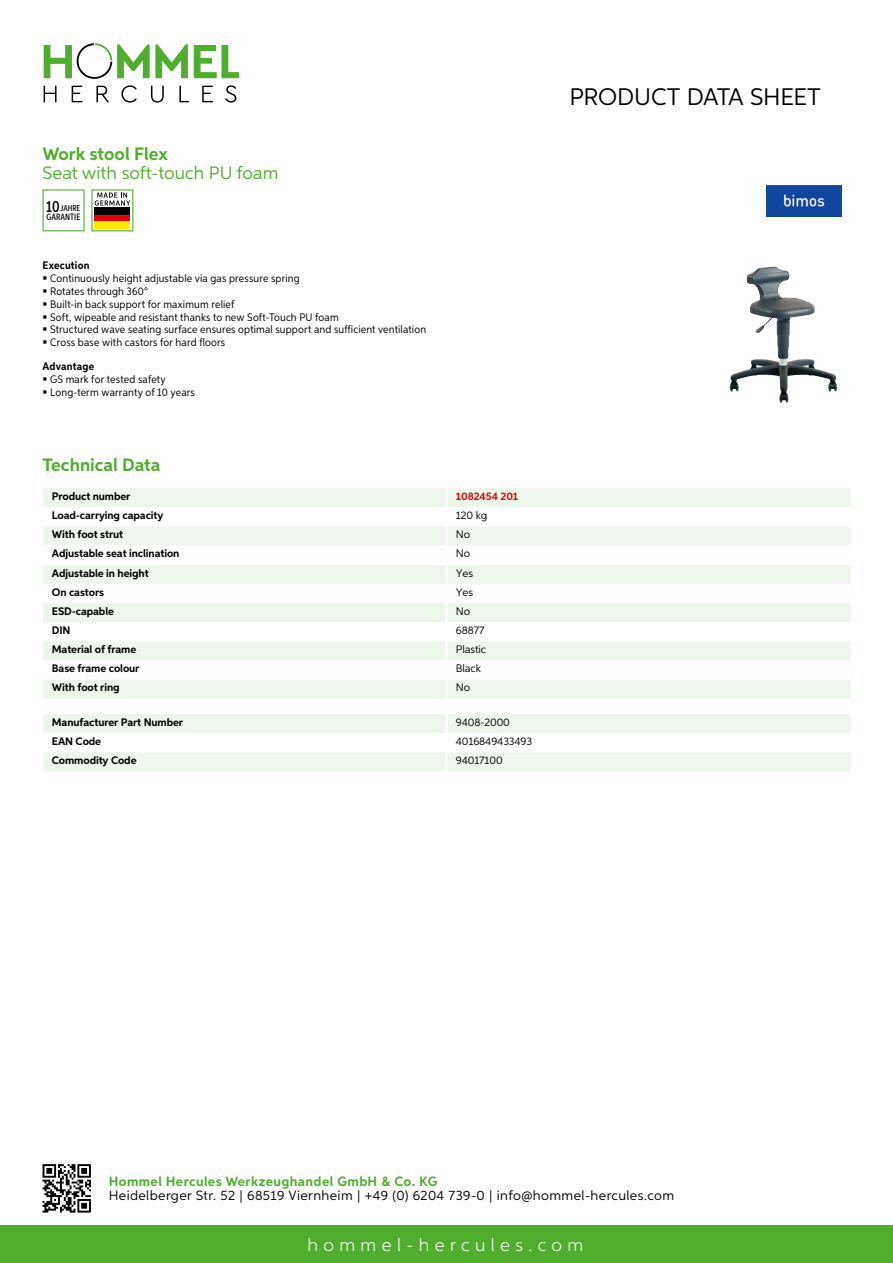
<style>
.page{position:relative;width:893px;height:1263px;background:#fff}
.page>*{position:absolute;margin:0;border:0;box-sizing:border-box;transform-origin:0 0}
.t1{font:24px "Aspira";letter-spacing:-.01em;color:#000}
.t2{font:700 18px "Aspira";color:#50ae2f}
.t3{font:18px "Aspira";color:#50ae2f}
.t4{font:300 18px "Aspira";letter-spacing:.3em;color:#fff}
.t5{font:13.5px "Aspira";letter-spacing:.03em;color:#000}
.t6{font:700 13.5px "Aspira";letter-spacing:.03em;color:#50ae2f}
.t7{font:10.95px/12.8px "Aspira Nar";letter-spacing:.015em;color:#000}
.t8{font:700 10.95px "Aspira";letter-spacing:-.01em;color:#000}
.t9{font:10.95px "Aspira";letter-spacing:-.01em;color:#000}
.t10{font:700 10.95px "Aspira Nar";letter-spacing:.015em;color:#000}
.t11{font:700 10.95px "Aspira";letter-spacing:-.01em;color:#cd1013}
.t12{font:500 9.15px "Aspira XX Nar";color:#000}
.t13{font:500 8.55px "Aspira XX Nar";color:#000}
.s1{font-size:16.35px}
</style>
<div class="page">
<div style="left:0;top:1226px;width:893px;height:37px;background:#50ae2f"></div>
<svg style="left:43px;top:1164px;width:48px;height:48px"></svg>
<svg style="left:194px;top:45px;width:45px;height:33px"></svg>
<svg style="left:44px;top:43px;width:144px;height:36px"></svg>
<svg style="left:44px;top:86px;width:13px;height:16px"></svg>
<svg style="left:72px;top:86px;width:10px;height:16px"></svg>
<svg style="left:96px;top:86px;width:13px;height:16px"></svg>
<svg style="left:121px;top:85px;width:16px;height:18px"></svg>
<svg style="left:151px;top:86px;width:13px;height:17px"></svg>
<svg style="left:179px;top:86px;width:10px;height:16px"></svg>
<svg style="left:202px;top:86px;width:11px;height:16px"></svg>
<svg style="left:225px;top:85px;width:11px;height:18px"></svg>
<div style="left:43px;top:488px;width:807px;height:211px;background:#eef7eb"></div>
<svg style="left:43px;top:507px;width:807px;height:172px"></svg>
<hr style="left:445px;top:488px;width:3px;height:19px;background:#fff">
<hr style="left:445px;top:507px;width:3px;height:19px;background:#fff">
<hr style="left:445px;top:526px;width:3px;height:19px;background:#fff">
<hr style="left:445px;top:545px;width:3px;height:20px;background:#fff">
<hr style="left:445px;top:565px;width:3px;height:19px;background:#fff">
<hr style="left:445px;top:584px;width:3px;height:19px;background:#fff">
<hr style="left:445px;top:603px;width:3px;height:19px;background:#fff">
<hr style="left:445px;top:622px;width:3px;height:19px;background:#fff">
<hr style="left:445px;top:641px;width:3px;height:19px;background:#fff">
<hr style="left:445px;top:660px;width:3px;height:19px;background:#fff">
<hr style="left:445px;top:679px;width:3px;height:20px;background:#fff">
<svg style="left:43px;top:714px;width:807px;height:57px"></svg>
<hr style="left:445px;top:752px;width:3px;height:19px;background:#fff">
<svg style="left:43px;top:189px;width:42px;height:42px"></svg>
<svg style="left:91px;top:189px;width:42px;height:42px"></svg>
<div style="left:95px;top:214px;width:35px;height:7px;background:#e3000b"></div>
<div style="left:95px;top:208px;width:35px;height:7px;background:#000"></div>
<div style="left:95px;top:221px;width:35px;height:7px;background:#ffed00"></div>
<img style="left:730px;top:266px;width:51px;height:126px">
<img style="left:766px;top:185px;width:76px;height:32px">
<h2 class="t2" style="left:43px;top:142px;width:127px">Work stool Flex</h2>
<h2 class="t3" style="left:43px;top:162px;width:237px">Seat with soft-touch PU foam</h2>
<p class="t13" style="left:46px;top:203px;width:36px"><span class="s1">10</span>JAHRE</p>
<p class="t12" style="left:47px;top:212px;width:35px">GARANTIE</p>
<p class="t10" style="left:43px;top:259px;width:49px">Execution</p>
<p class="t7" style="left:50px;top:272px;width:377px">Continuously height adjustable via gas pressure spring<br>Rotates through 360°<br>Built-in back support for maximum relief<br>Soft, wipeable and resistant thanks to new Soft-Touch PU foam<br>Structured wave seating surface ensures optimal support and sufficient ventilation Cross base with castors for hard floors</p>
<p class="t10" style="left:43px;top:360px;width:53px">Advantage</p>
<p class="t7" style="left:50px;top:373px;width:146px">GS mark for tested safety<br>Long-term warranty of 10 years</p>
<h2 class="t2" style="left:43px;top:454px;width:120px">Technical Data</h2>
<p class="t8" style="left:52px;top:490px;width:80px">Product number</p>
<p class="t11" style="left:456px;top:490px;width:64px">1082454 201</p>
<p class="t8" style="left:52px;top:509px;width:113px">Load-carrying capacity</p>
<p class="t9" style="left:456px;top:509px;width:33px">120 kg</p>
<p class="t8" style="left:52px;top:528px;width:73px">With foot strut</p>
<p class="t9" style="left:456px;top:528px;width:16px">No</p>
<p class="t8" style="left:52px;top:547px;width:129px">Adjustable seat inclination</p>
<p class="t9" style="left:456px;top:547px;width:16px">No</p>
<p class="t8" style="left:52px;top:566px;width:98px">Adjustable in height</p>
<p class="t9" style="left:456px;top:566px;width:19px">Yes</p>
<p class="t8" style="left:52px;top:585px;width:54px">On castors</p>
<p class="t9" style="left:456px;top:585px;width:19px">Yes</p>
<p class="t8" style="left:52px;top:604px;width:64px">ESD-capable</p>
<p class="t9" style="left:456px;top:604px;width:16px">No</p>
<p class="t8" style="left:52px;top:623px;width:20px">DIN</p>
<p class="t9" style="left:456px;top:623px;width:30px">68877</p>
<p class="t8" style="left:52px;top:643px;width:86px">Material of frame</p>
<p class="t9" style="left:456px;top:643px;width:32px">Plastic</p>
<p class="t8" style="left:52px;top:662px;width:89px">Base frame colour</p>
<p class="t9" style="left:456px;top:662px;width:27px">Black</p>
<p class="t8" style="left:52px;top:681px;width:69px">With foot ring</p>
<p class="t9" style="left:456px;top:681px;width:16px">No</p>
<p class="t8" style="left:52px;top:715px;width:133px">Manufacturer Part Number</p>
<p class="t9" style="left:456px;top:715px;width:56px">9408-2000</p>
<p class="t8" style="left:52px;top:734px;width:51px">EAN Code</p>
<p class="t9" style="left:456px;top:735px;width:78px">4016849433493</p>
<p class="t8" style="left:52px;top:754px;width:86px">Commodity Code</p>
<p class="t9" style="left:456px;top:754px;width:48px">94017100</p>
<h1 class="t1" style="left:569px;top:82px;width:253px">Product data sh eet</h1>
<p class="t6" style="left:109px;top:1172px;width:330px">Hommel Hercules Werkzeughandel GmbH &amp; Co. KG</p>
<p class="t5" style="left:109px;top:1187px;width:567px">Heidelberger Str. 52 | 68519 Viernheim | +49 (0) 6204 739-0 | info@hommel-hercules.com</p>
<h2 class="t4" style="left:307px;top:1234px;width:277px">hommel-hercules.com</h2>
</div>
